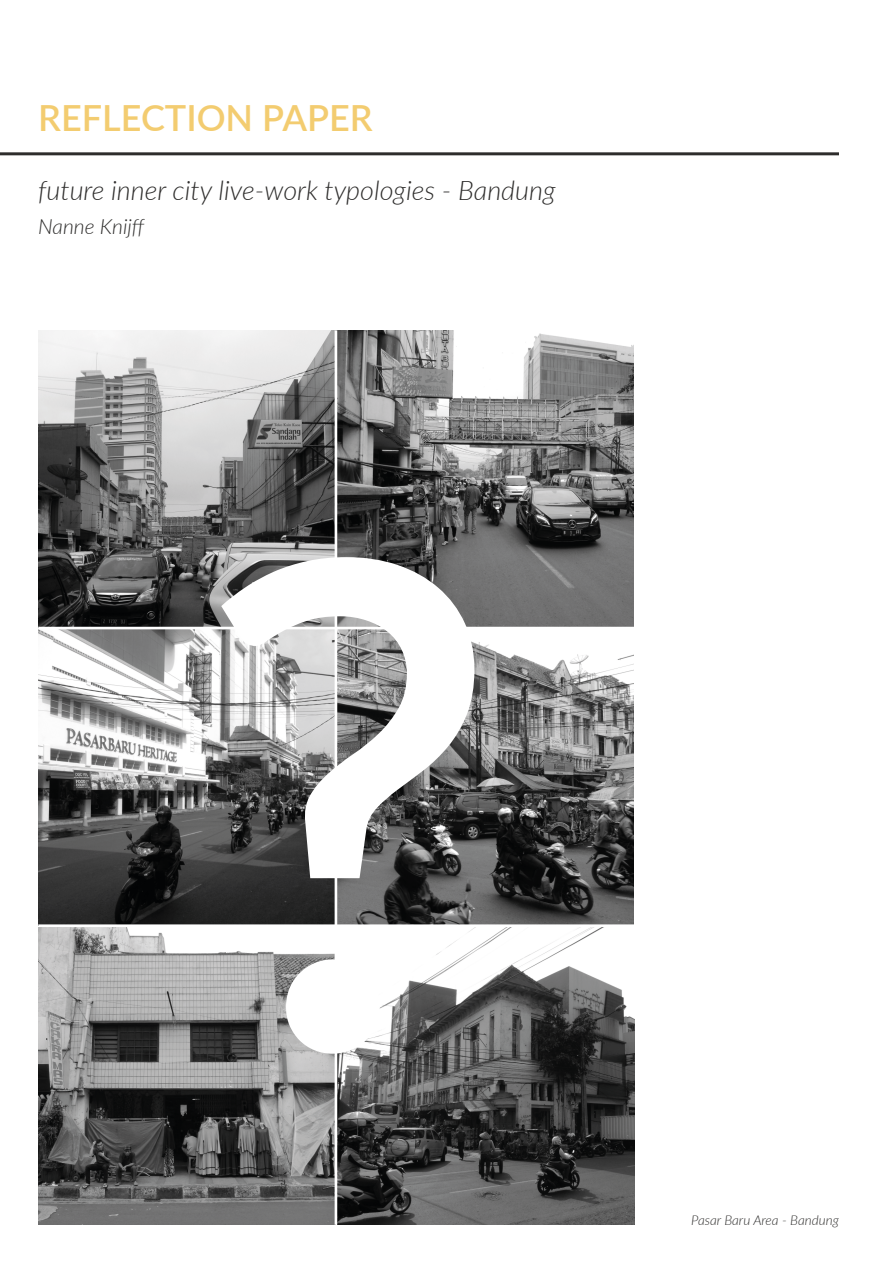
<style>
.page{position:relative;width:893px;height:1263px;background:#fff}
.page>*{position:absolute;margin:0;border:0;box-sizing:border-box;transform-origin:0 0}
.t1{font:600 675px "Lato";color:#fff}
.t2{font:600 36px "Lato";color:#f3cc70}
.t3{font:italic 300 27px "Lato";color:#2e2d2c}
.t4{font:italic 300 21px "Lato";color:#2e2d2c}
.t5{font:italic 300 13.5px "Lato";color:#2e2d2c}
</style>
<div class="page">
<hr style="left:0;top:152px;width:839px;height:3px;background:#2e2d2c">
<img style="left:38px;top:330px;width:597px;height:895px">
<hr style="left:335px;top:330px;width:2px;height:895px;background:#fff">
<hr style="left:38px;top:627px;width:597px;height:2px;background:#fff">
<hr style="left:38px;top:924px;width:597px;height:3px;background:#fff">
<p class="t2" style="left:38px;top:92px;width:336px">REFLECTION PAPER</p>
<p class="t3" style="left:38px;top:172px;width:519px">future inner city live-work typologies - Bandung</p>
<p class="t4" style="left:38px;top:212px;width:108px">Nanne Knijff</p>
<p class="t1" style="left:196px;top:313px;width:308px">?</p>
<p class="t5" style="left:691px;top:1210px;width:149px">Pasar Baru Area - Bandung</p>
</div>
